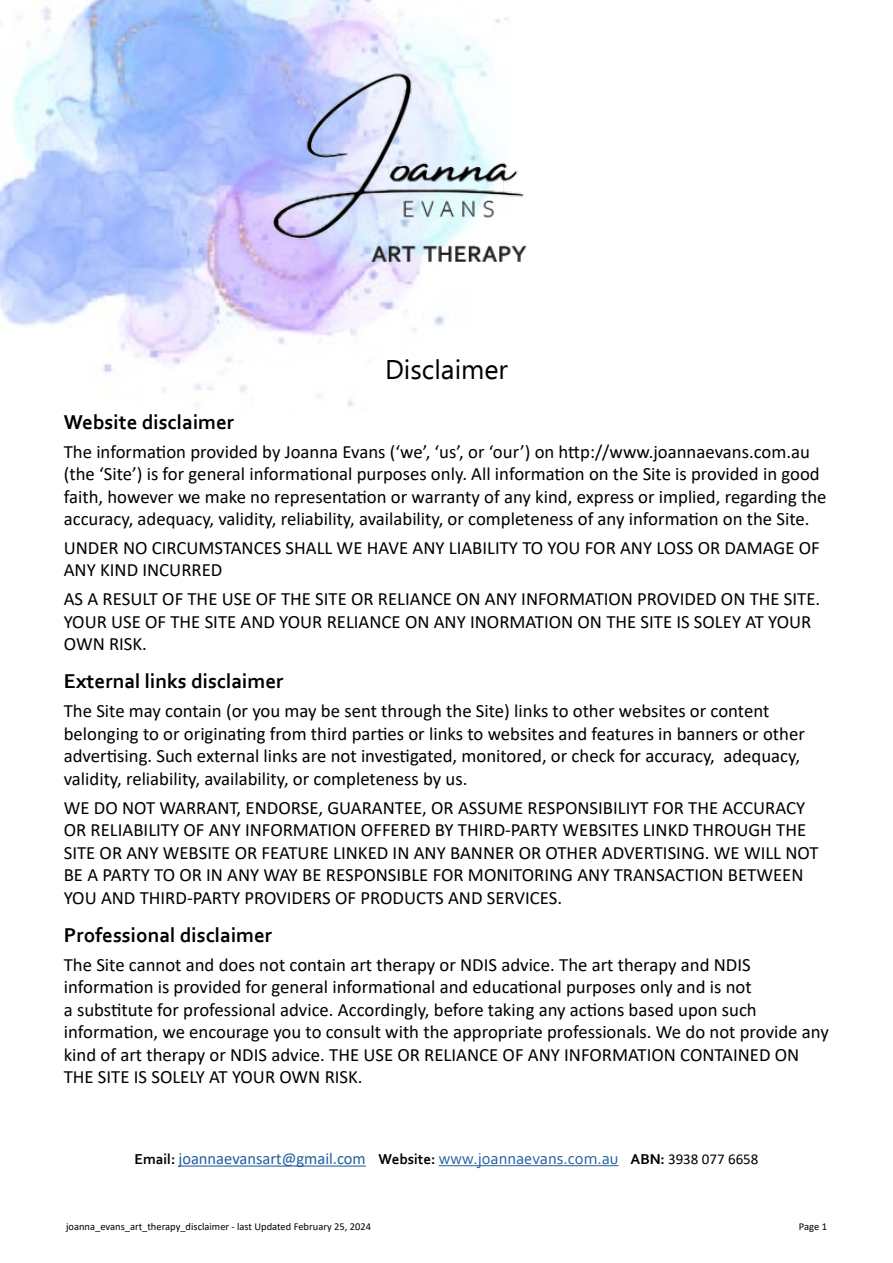
<style>
.page{position:relative;width:893px;height:1263px;background:#fff}
.page>*{position:absolute;margin:0;border:0;box-sizing:border-box;transform-origin:0 0}
.Main_Heading{font:27px "Ebrima";color:#000}
.Subheading{font:700 21px "Corbel";color:#000}
.Body_Text{font:18.75px/22.5px "Calibri";color:#000}
.t1{font:16.5px "Calibri";color:#215e9e}
.t2{font:10.5px "Calibri";color:#000}
.s1{font-family:"Corbel";font-weight:700;font-size:15px;color:#000}
.s2{font-family:"Corbel"}
.s3{font-size:15px;color:#000}
</style>
<div class="page">
<img style="left:0;top:0;width:445px;height:407px">
<img style="left:240px;top:0;width:287px;height:307px">
<hr style="left:178px;top:1165px;width:188px;height:1px;background:#215e9e">
<hr style="left:439px;top:1165px;width:179px;height:1px;background:#215e9e">
<p class="Main_Heading" style="left:385px;top:350px;width:124px">Disclaimer</p>
<p class="Subheading" style="left:64px;top:409px;width:172px">Website disclaimer</p>
<p class="Body_Text" style="left:64px;top:440px;width:764px">The information provided by Joanna Evans (‘we’, ‘us’, or ‘our’) on http://www.joannaevans.com.au (the ‘Site’) is for general informational purposes only. All information on the Site is provided in good faith, however we make no representation or warranty of any kind, express or implied, regarding the accuracy, adequacy, validity, reliability, availability, or completeness of any information on the Site.</p>
<p class="Body_Text" style="left:64px;top:536px;width:757px">UNDER NO CIRCUMSTANCES SHALL WE HAVE ANY LIABILITY TO YOU FOR ANY LOSS OR DAMAGE OF<br>ANY KIND INCURRED</p>
<p class="Body_Text" style="left:64px;top:587px;width:758px">AS A RESULT OF THE USE OF THE SITE OR RELIANCE ON ANY INFORMATION PROVIDED ON THE SITE.<br>YOUR USE OF THE SITE AND YOUR RELIANCE ON ANY INORMATION ON THE SITE IS SOLEY AT YOUR<br>OWN RISK.</p>
<p class="Subheading" style="left:64px;top:668px;width:221px">External links disclaimer</p>
<p class="Body_Text" style="left:64px;top:699px;width:743px">The Site may contain (or you may be sent through the Site) links to other websites or content belonging to or originating from third parties or links to websites and features in banners or other advertising. Such external links are not investigated, monitored, or check for accuracy, adequacy, validity, reliability, availability, or completeness by us.</p>
<p class="Body_Text" style="left:64px;top:796px;width:756px">WE DO NOT WARRANT, ENDORSE, GUARANTEE, OR ASSUME RESPONSIBILIYT FOR THE ACCURACY OR RELIABILITY OF ANY INFORMATION OFFERED BY THIRD-PARTY WEBSITES LINKD THROUGH THE SITE OR ANY WEBSITE OR FEATURE LINKED IN ANY BANNER OR OTHER ADVERTISING. WE WILL NOT BE A PARTY TO OR IN ANY WAY BE RESPONSIBLE FOR MONITORING ANY TRANSACTION BETWEEN YOU AND THIRD-PARTY PROVIDERS OF PRODUCTS AND SERVICES.</p>
<p class="Subheading" style="left:64px;top:922px;width:210px">Professional disclaimer</p>
<p class="Body_Text" style="left:64px;top:953px;width:766px">The Site cannot and does not contain art therapy or NDIS advice. The art therapy and NDIS information is provided for general informational and educational purposes only and is not<br>a substitute for professional advice. Accordingly, before taking any actions based upon such information, we encourage you to consult with the appropriate professionals. We do not provide any kind of art therapy or NDIS advice. THE USE OR RELIANCE OF ANY INFORMATION CONTAINED ON THE SITE IS SOLELY AT YOUR OWN RISK.</p>
<p class="t1" style="left:134px;top:1147px;width:625px"><span class="s1">Email:</span> joannaevansart@gmail.com <span class="s1">Website:</span> <span class="s2">www.joannaevans.com.au</span> <span class="s1">ABN:</span> <span class="s3">3938 077 6658</span></p>
<p class="t2" style="left:66px;top:1219px;width:307px">joanna_evans_art_therapy_disclaimer - last Updated February 25, 2024</p>
<p class="t2" style="left:799px;top:1219px;width:30px">Page 1</p>
</div>
